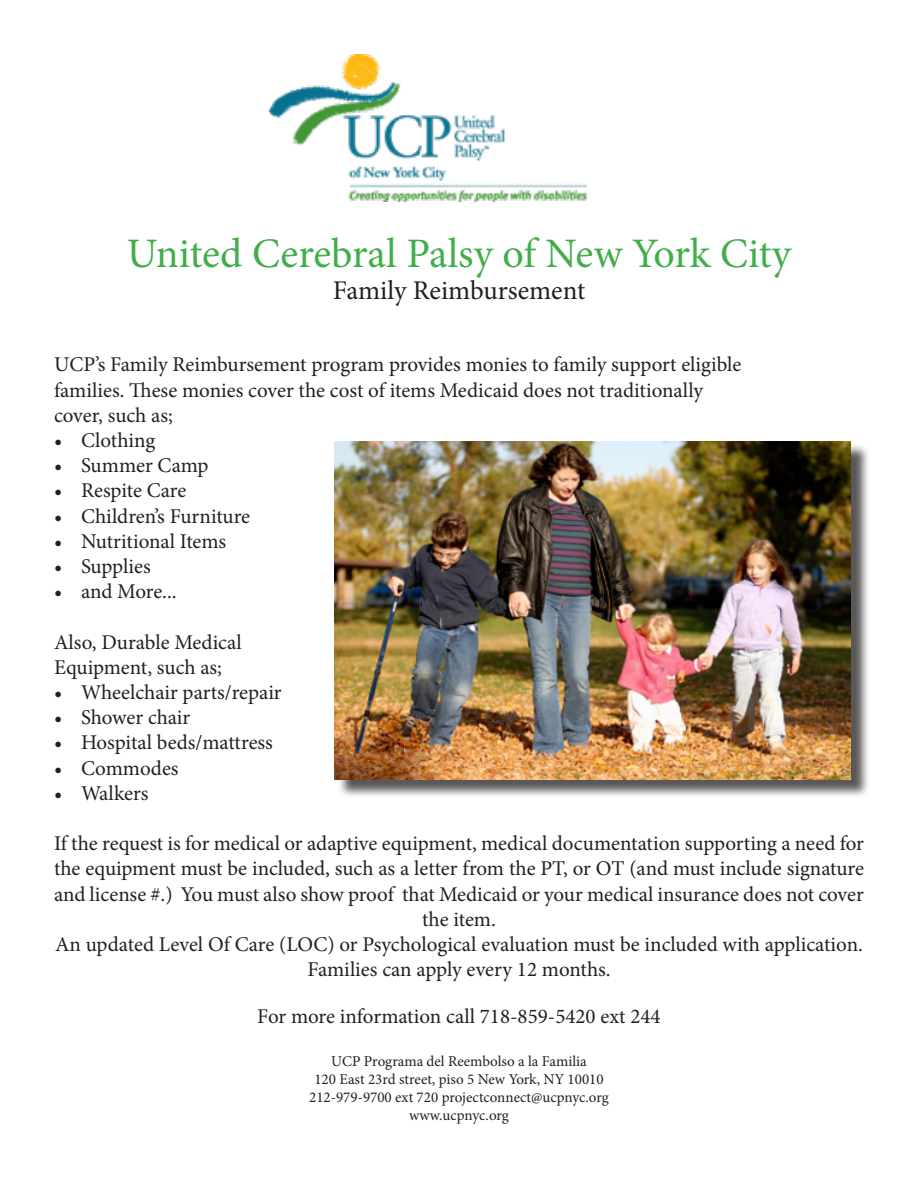
<style>
.page{position:relative;width:918px;height:1188px;background:#fff}
.page>*{position:absolute;margin:0;border:0;box-sizing:border-box;transform-origin:0 0}
.t1{font:42px "Minion Pro";letter-spacing:-.005em;color:#40ae49}
.t2{font:27px "Minion Pro";color:#231f20}
.t3{font:21px/25.2px "Minion Pro";color:#231f20;text-align:center}
.t4{font:15px "Minion Pro";color:#231f20}
</style>
<div class="page">
<div style="left:337px;top:443px;width:533px;height:355px;background:#231f20;opacity:.75"></div>
<img style="left:335px;top:441px;width:515px;height:338px">
<img style="left:269px;top:55px;width:317px;height:147px">
<p class="t1" style="left:127px;top:225px;width:666px">United Cerebral Palsy of New York City</p>
<p class="t2" style="left:333px;top:273px;width:254px">Family Reimbursement</p>
<p class="t3" style="left:54px;top:352px;width:689px">UCP’s Family Reimbursement program provides monies to family support eligible</p>
<p class="t3" style="left:54px;top:377px;width:651px">families. These monies cover the cost of items Medicaid does not traditionally</p>
<p class="t3" style="left:54px;top:403px;width:120px">cover, such as;</p>
<p class="t3" style="left:54px;top:428px;width:103px">• Clothing</p>
<p class="t3" style="left:54px;top:453px;width:156px">• Summer Camp</p>
<p class="t3" style="left:54px;top:478px;width:134px">• Respite Care</p>
<p class="t3" style="left:54px;top:503px;width:198px">• Children’s Furniture</p>
<p class="t3" style="left:54px;top:529px;width:174px">• Nutritional Items</p>
<p class="t3" style="left:54px;top:554px;width:98px">• Supplies</p>
<p class="t3" style="left:54px;top:579px;width:124px">• and More...</p>
<p class="t3" style="left:54px;top:629px;width:189px">Also, Durable Medical</p>
<p class="t3" style="left:54px;top:655px;width:170px">Equipment, such as;</p>
<p class="t3" style="left:54px;top:680px;width:229px">• Wheelchair parts/repair</p>
<p class="t3" style="left:54px;top:705px;width:138px">• Shower chair</p>
<p class="t3" style="left:54px;top:730px;width:220px">• Hospital beds/mattress</p>
<p class="t3" style="left:54px;top:755px;width:126px">• Commodes</p>
<p class="t3" style="left:54px;top:781px;width:96px">• Walkers</p>
<p class="t3" style="left:54px;top:831px;width:812px">If the request is for medical or adaptive equipment, medical documentation supporting a need for the equipment must be included, such as a letter from the PT, or OT (and must include signature and license #.) You must also show proof that Medicaid or your medical insurance does not cover the item.</p>
<p class="t3" style="left:55px;top:932px;width:809px">An updated Level Of Care (LOC) or Psychological evaluation must be included with application.</p>
<p class="t3" style="left:307px;top:957px;width:305px">Families can apply every 12 months.</p>
<p class="t3" style="left:257px;top:1004px;width:405px">For more information call 718-859-5420 ext 244</p>
<p class="t4" style="left:331px;top:1051px;width:257px">UCP Programa del Reembolso a la Familia</p>
<p class="t4" style="left:314px;top:1069px;width:291px">120 East 23rd street, piso 5 New York, NY 10010</p>
<p class="t4" style="left:309px;top:1087px;width:301px">212-979-9700 ext 720 projectconnect@ucpnyc.org</p>
<p class="t4" style="left:409px;top:1105px;width:101px">www.ucpnyc.org</p>
</div>
